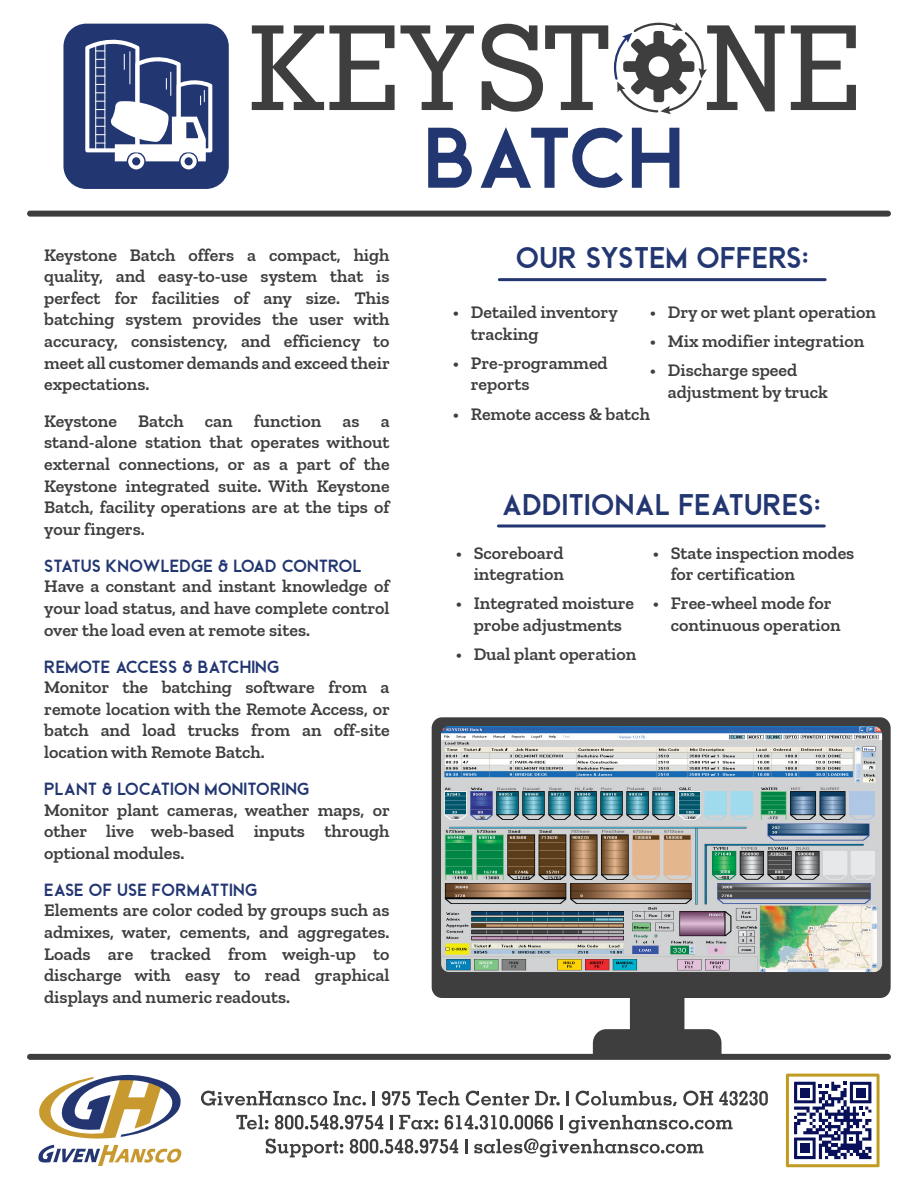
<style>
.page{position:relative;width:918px;height:1188px;background:#fff}
.page>*{position:absolute;margin:0;border:0;box-sizing:border-box;transform-origin:0 0}
.t1{font:87.45px "Beckman Free";letter-spacing:-.025em;color:#223671}
.t2{font:30.45px "Beckman Free";color:#223671}
.t3{font:600 18px/21.6px "Zilla Slab";color:#3e3e3f;text-align:justify}
.t4{font:18px "Beckman Free";color:#223671}
</style>
<div class="page">
<div style="left:30px;top:1054px;width:858px;height:6px;background:#3e3e3f"></div>
<img style="left:432px;top:717px;width:459px;height:337px">
<hr style="left:499px;top:278px;width:326px;height:3px;background:#233671">
<div style="left:30px;top:211px;width:858px;height:6px;background:#3e3e3f"></div>
<div style="left:63px;top:24px;width:166px;height:165px;background:#223671;border-radius:23px"></div>
<svg style="left:85px;top:39px;width:127px;height:130px"></svg>
<svg style="left:252px;top:25px;width:222px;height:85px"></svg>
<svg style="left:482px;top:24px;width:126px;height:88px"></svg>
<svg style="left:614px;top:23px;width:171px;height:91px"></svg>
<svg style="left:791px;top:25px;width:65px;height:85px"></svg>
<hr style="left:498px;top:524px;width:326px;height:3px;background:#233671">
<svg style="left:39px;top:1075px;width:142px;height:64px"></svg>
<svg style="left:38px;top:1145px;width:143px;height:21px"></svg>
<svg style="left:786px;top:1074px;width:94px;height:93px"></svg>
<div style="left:856px;top:1088px;width:9px;height:9px;background:#09105a"></div>
<div style="left:800px;top:1088px;width:9px;height:9px;background:#09105a"></div>
<div style="left:800px;top:1144px;width:9px;height:9px;background:#09105a"></div>
<svg style="left:201px;top:1091px;width:126px;height:15px"></svg>
<svg style="left:333px;top:1091px;width:33px;height:15px"></svg>
<svg style="left:373px;top:1091px;width:2px;height:14px"></svg>
<svg style="left:382px;top:1091px;width:28px;height:15px"></svg>
<svg style="left:417px;top:1091px;width:43px;height:15px"></svg>
<svg style="left:466px;top:1091px;width:63px;height:15px"></svg>
<svg style="left:535px;top:1091px;width:25px;height:15px"></svg>
<svg style="left:567px;top:1091px;width:2px;height:14px"></svg>
<svg style="left:576px;top:1091px;width:101px;height:15px"></svg>
<svg style="left:683px;top:1091px;width:30px;height:15px"></svg>
<svg style="left:719px;top:1091px;width:49px;height:15px"></svg>
<svg style="left:236px;top:1115px;width:32px;height:14px"></svg>
<svg style="left:275px;top:1115px;width:108px;height:15px"></svg>
<svg style="left:390px;top:1115px;width:2px;height:14px"></svg>
<svg style="left:399px;top:1115px;width:39px;height:14px"></svg>
<svg style="left:445px;top:1115px;width:108px;height:15px"></svg>
<svg style="left:560px;top:1115px;width:2px;height:14px"></svg>
<svg style="left:569px;top:1115px;width:164px;height:18px"></svg>
<svg style="left:266px;top:1139px;width:77px;height:18px"></svg>
<svg style="left:350px;top:1139px;width:108px;height:15px"></svg>
<svg style="left:465px;top:1139px;width:2px;height:14px"></svg>
<svg style="left:474px;top:1139px;width:230px;height:18px"></svg>
<p class="t3" style="left:44px;top:244px;width:347px">Keystone Batch offers a compact, high quality, and easy-to-use system that is perfect for facilities of any size. This batching system provides the user with accuracy, consistency, and efficiency to meet all customer demands and exceed their expectations.</p>
<p class="t3" style="left:44px;top:410px;width:347px">Keystone Batch can function as a stand-alone station that operates without external connections, or as a part of the Keystone integrated suite. With Keystone Batch, facility operations are at the tips of your fingers.</p>
<p class="t4" style="left:44px;top:556px;width:319px">STATUS KNOWLEDGE &amp; LOAD CONTROL</p>
<p class="t3" style="left:44px;top:576px;width:347px">Have a constant and instant knowledge of your load status, and have complete control over the load even at remote sites.</p>
<p class="t4" style="left:44px;top:657px;width:237px">REMOTE ACCESS &amp; BATCHING</p>
<p class="t3" style="left:44px;top:677px;width:347px">Monitor the batching software from a remote location with the Remote Access, or batch and load trucks from an off-site location with Remote Batch.</p>
<p class="t4" style="left:44px;top:779px;width:267px">PLANT &amp; LOCATION MONITORING</p>
<p class="t3" style="left:44px;top:799px;width:347px">Monitor plant cameras, weather maps, or other live web-based inputs through optional modules.</p>
<p class="t4" style="left:44px;top:880px;width:215px">EASE OF USE FORMATTING</p>
<p class="t3" style="left:44px;top:900px;width:347px">Elements are color coded by groups such as admixes, water, cements, and aggregates.<br>Loads are tracked from weigh-up to discharge with easy to read graphical displays and numeric readouts.</p>
<h1 class="t1" style="left:424px;top:110px;width:262px">BATCH</h1>
<h2 class="t2" style="left:516px;top:241px;width:295px">OUR SYSTEM OFFERS:</h2>
<p class="t3" style="left:471px;top:301px;width:148px;text-indent:-18px">• Detailed inventory tracking</p>
<p class="t3" style="left:471px;top:352px;width:138px;text-indent:-18px">• Pre-programmed reports</p>
<p class="t3" style="left:453px;top:403px;width:199px">• Remote access &amp; batch</p>
<p class="t3" style="left:650px;top:301px;width:227px">• Dry or wet plant operation</p>
<p class="t3" style="left:650px;top:331px;width:216px">• Mix modifier integration</p>
<p class="t3" style="left:668px;top:360px;width:162px;text-indent:-18px">• Discharge speed adjustment by truck</p>
<h2 class="t2" style="left:502px;top:488px;width:321px">ADDITIONAL FEATURES:</h2>
<p class="t3" style="left:456px;top:542px;width:110px;text-align:right">• Scoreboard integration</p>
<p class="t3" style="left:456px;top:593px;width:180px;text-align:center">• Integrated moisture probe adjustments</p>
<p class="t3" style="left:456px;top:643px;width:182px">• Dual plant operation</p>
<p class="t3" style="left:671px;top:542px;width:185px;text-indent:-18px">• State inspection modes for certification</p>
<p class="t3" style="left:671px;top:593px;width:171px;text-indent:-18px">• Free-wheel mode for continuous operation</p>
</div>
